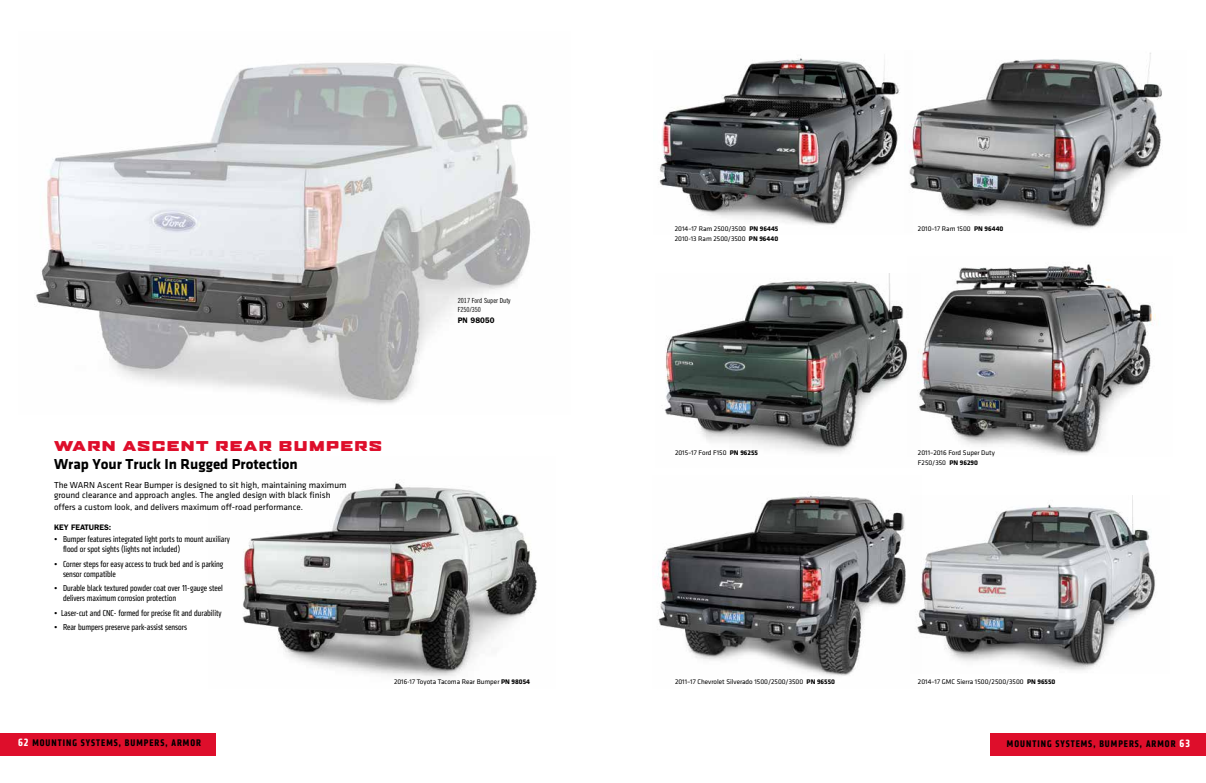
<style>
.page{position:relative;width:1206px;height:783px;background:#fff}
.page>*{position:absolute;margin:0;border:0;box-sizing:border-box;transform-origin:0 0}
.t1{font:700 15px "Klavika Basic";color:#000}
.t2{font:900 expanded 13px "Agency FB";letter-spacing:.1em;color:#de0e2b}
.t3{font:700 10px "Klavika Condensed";letter-spacing:.1em;color:#000}
.t4{font:9px/10px "Klavika Condensed";color:#000}
.t5{font:9px/11.2px "Klavika Basic";color:#000}
.t6{font:600 8px "Franklin Gothic";color:#000}
.t7{font:7px/10px "Klavika Basic";color:#000}
.t8{font:7px/8.4px "Trade Gothic Cond Eighteen";color:#000}
.s1{font-weight:700}
.s2{font-size:11px;color:#fff}
</style>
<div class="page">
<div style="left:0;top:733px;width:216px;height:22px;background:#de0e2b"></div>
<div style="left:990px;top:733px;width:216px;height:22px;background:#de0e2b"></div>
<img style="left:912px;top:52px;width:250px;height:177px">
<img style="left:659px;top:58px;width:253px;height:167px">
<img style="left:658px;top:495px;width:248px;height:181px">
<img style="left:917px;top:495px;width:239px;height:175px">
<img style="left:664px;top:273px;width:243px;height:180px">
<img style="left:242px;top:483px;width:295px;height:194px">
<img style="left:34px;top:63px;width:497px;height:341px">
<img style="left:918px;top:264px;width:238px;height:191px">
<p class="t8" style="left:458px;top:297px;width:54px">2017 Ford Super Duty<br>F250/350</p>
<p class="t6" style="left:458px;top:315px;width:38px">PN 98050</p>
<h2 class="t2" style="left:54px;top:439px;width:330px">WARN ASCENT REAR BUMPERS</h2>
<h1 class="t1" style="left:54px;top:454px;width:245px">Wrap Your Truck In Rugged Protection</h1>
<p class="t5" style="left:54px;top:479px;width:294px">The WARN Ascent Rear Bumper is designed to sit high, maintaining maximum ground clearance and approach angles. The angled design with black finish offers a custom look, and delivers maximum off-road performance.</p>
<p class="t6" style="left:54px;top:522px;width:59px">KEY FEATURES:</p>
<p class="t4" style="left:63px;top:534px;width:168px;text-indent:-9px">• Bumper features integrated light ports to mount auxiliary flood or spot sights (lights not included)</p>
<p class="t4" style="left:63px;top:559px;width:162px;text-indent:-9px">• Corner steps for easy access to truck bed and is parking sensor compatible</p>
<p class="t4" style="left:63px;top:583px;width:161px;text-indent:-9px">• Durable black textured powder coat over 11-gauge steel delivers maximum corrosion protection</p>
<p class="t4" style="left:54px;top:608px;width:169px">• Laser-cut and CNC- formed for precise fit and durability</p>
<p class="t4" style="left:54px;top:622px;width:135px">• Rear bumpers preserve park-assist sensors</p>
<p class="t7" style="left:394px;top:677px;width:138px">2016-17 Toyota Tacoma Rear Bumper <span class="s1">PN 98054</span></p>
<p class="t7" style="left:675px;top:224px;width:105px">2014–17 Ram 2500/3500 <span class="s1">PN 96445<br></span>2010-13 Ram 2500/3500 <span class="s1">PN 96440</span></p>
<p class="t7" style="left:675px;top:448px;width:85px">2015–17 Ford F150 <span class="s1">PN 96255</span></p>
<p class="t7" style="left:918px;top:224px;width:87px">2010–17 Ram 1500 <span class="s1">PN 96440</span></p>
<p class="t7" style="left:918px;top:448px;width:78px">2011–2016 Ford Super Duty<br>F250/350 <span class="s1">PN 96290</span></p>
<p class="t7" style="left:675px;top:676px;width:162px">2011–17 Chevrolet Silverado 1500/2500/3500 <span class="s1">PN 96550</span></p>
<p class="t7" style="left:918px;top:677px;width:139px">2014–17 GMC Sierra 1500/2500/3500 <span class="s1">PN 96550</span></p>
<p class="t3" style="left:18px;top:736px;width:185px"><span class="s2">62</span> MOUNTING SYSTEMS, BUMPERS, ARMOR</p>
<p class="t3" style="left:1007px;top:737px;width:185px">MOUNTING SYSTEMS, BUMPERS, ARMOR <span class="s2">63</span></p>
</div>
